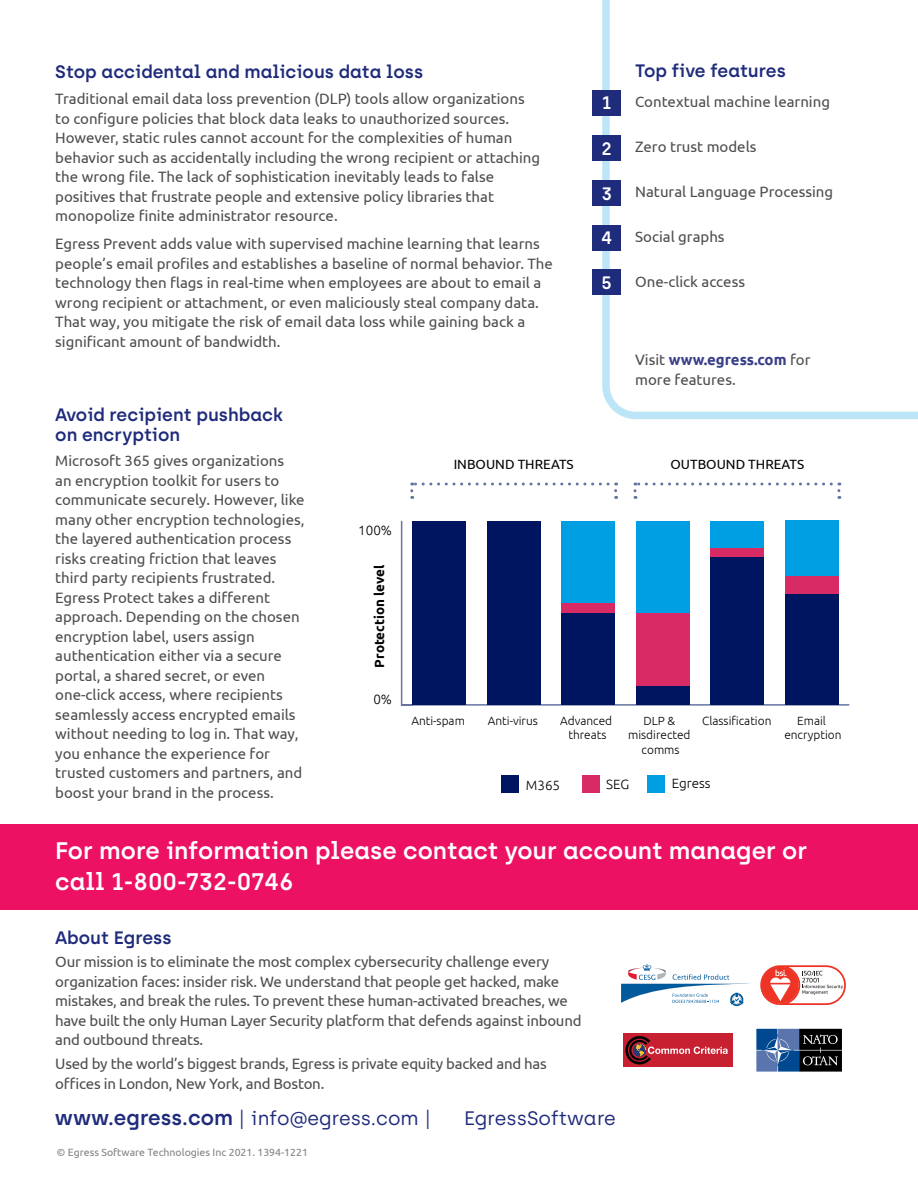
<style>
.page{position:relative;width:918px;height:1188px;background:#fff}
.page>*{position:absolute;margin:0;border:0;box-sizing:border-box;transform-origin:0 0}
.t1{font:600 24px/31.2px "Archia";color:#fff}
.t2{font:19.5px "Archia";color:#1f2b7b}
.t3{font:600 18px/19.8px "Archia";color:#1f2b7b}
.t4{font:600 18px "Archia";color:#fff}
.t5{font:15px/19.5px "Ubuntu";color:#4d4d4f}
.t6{font:13.35px "Ubuntu";color:#000}
.t7{font:300 13.35px "Ubuntu";color:#000}
.t8{font:700 13.35px "Ubuntu";color:#000}
.t9{font:300 11.85px/14.2px "Ubuntu";color:#000;text-align:center}
.t10{font:10.5px "Ubuntu";color:#808285}
.s1{font-weight:700;color:#3a4088}
.s2{font-weight:600;font-size:21px}
.s3{font-weight:300}
</style>
<div class="page">
<svg style="left:602px;top:0;width:316px;height:420px"></svg>
<div style="left:593px;top:90px;width:28px;height:26px;background:#1f2b7b"></div>
<div style="left:593px;top:135px;width:28px;height:26px;background:#1f2b7b"></div>
<div style="left:593px;top:180px;width:28px;height:26px;background:#1f2b7b"></div>
<div style="left:593px;top:225px;width:28px;height:26px;background:#1f2b7b"></div>
<div style="left:593px;top:269px;width:28px;height:26px;background:#1f2b7b"></div>
<div style="left:0;top:825px;width:918px;height:85px;background:#ed1163"></div>
<svg style="left:621px;top:964px;width:130px;height:41px"></svg>
<svg style="left:760px;top:965px;width:86px;height:40px"></svg>
<div style="left:624px;top:1033px;width:109px;height:34px;background:#c72030"></div>
<svg style="left:625px;top:1036px;width:103px;height:28px"></svg>
<svg style="left:756px;top:1029px;width:86px;height:43px;background:#324865"></svg>
<svg style="left:400px;top:520px;width:450px;height:186px"></svg>
<div style="left:561px;top:521px;width:54px;height:83px;background:#009fe3"></div>
<div style="left:636px;top:521px;width:54px;height:92px;background:#009fe3"></div>
<div style="left:711px;top:521px;width:53px;height:27px;background:#009fe3"></div>
<div style="left:785px;top:521px;width:54px;height:55px;background:#009fe3"></div>
<div style="left:561px;top:604px;width:54px;height:9px;background:#d82a64"></div>
<div style="left:636px;top:613px;width:54px;height:73px;background:#d82a64"></div>
<div style="left:711px;top:548px;width:53px;height:10px;background:#d82a64"></div>
<div style="left:785px;top:576px;width:54px;height:18px;background:#d82a64"></div>
<div style="left:412px;top:521px;width:54px;height:184px;background:#001560"></div>
<div style="left:487px;top:521px;width:53px;height:184px;background:#001560"></div>
<div style="left:561px;top:613px;width:54px;height:92px;background:#001560"></div>
<div style="left:636px;top:686px;width:54px;height:19px;background:#001560"></div>
<div style="left:711px;top:558px;width:53px;height:147px;background:#001560"></div>
<div style="left:785px;top:594px;width:54px;height:111px;background:#001560"></div>
<div style="left:647px;top:775px;width:18px;height:17px;background:#009fe3"></div>
<div style="left:582px;top:775px;width:17px;height:18px;background:#d82a64"></div>
<div style="left:501px;top:775px;width:18px;height:18px;background:#001560"></div>
<svg style="left:614px;top:483px;width:3px;height:16px"></svg>
<svg style="left:410px;top:483px;width:198px;height:16px"></svg>
<svg style="left:837px;top:483px;width:3px;height:16px"></svg>
<svg style="left:634px;top:483px;width:197px;height:16px"></svg>
<p class="t3" style="left:55px;top:62px;width:369px">Stop accidental and malicious data loss</p>
<p class="t5" style="left:55px;top:88px;width:486px">Traditional email data loss prevention (DLP) tools allow organizations to configure policies that block data leaks to unauthorized sources.<br>However, static rules cannot account for the complexities of human behavior such as accidentally including the wrong recipient or attaching the wrong file. The lack of sophistication inevitably leads to false positives that frustrate people and extensive policy libraries that monopolize finite administrator resource.</p>
<p class="t5" style="left:55px;top:233px;width:499px">Egress Prevent adds value with supervised machine learning that learns people’s email profiles and establishes a baseline of normal behavior. The technology then flags in real-time when employees are about to email a wrong recipient or attachment, or even maliciously steal company data.<br>That way, you mitigate the risk of email data loss while gaining back a significant amount of bandwidth.</p>
<p class="t4" style="left:602px;top:92px;width:11px">1</p>
<p class="t4" style="left:602px;top:138px;width:12px">2</p>
<p class="t4" style="left:601px;top:183px;width:12px">3</p>
<p class="t4" style="left:601px;top:227px;width:13px">4</p>
<p class="t4" style="left:602px;top:272px;width:12px">5</p>
<p class="t3" style="left:635px;top:61px;width:152px">Top five features</p>
<p class="t5" style="left:635px;top:91px;width:196px">Contextual machine learning</p>
<p class="t5" style="left:635px;top:136px;width:123px">Zero trust models</p>
<p class="t5" style="left:635px;top:181px;width:199px">Natural Language Processing</p>
<p class="t5" style="left:635px;top:226px;width:91px">Social graphs</p>
<p class="t5" style="left:635px;top:271px;width:111px">One-click access</p>
<p class="t5" style="left:635px;top:350px;width:177px">Visit <span class="s1">www.egress.com</span> for more features.</p>
<p class="t3" style="left:55px;top:404px;width:229px">Avoid recipient pushback on encryption</p>
<p class="t5" style="left:55px;top:451px;width:251px">Microsoft 365 gives organizations<br>an encryption toolkit for users to communicate securely. However, like many other encryption technologies, the layered authentication process risks creating friction that leaves third party recipients frustrated.<br>Egress Protect takes a different approach. Depending on the chosen encryption label, users assign authentication either via a secure portal, a shared secret, or even one-click access, where recipients seamlessly access encrypted emails without needing to log in. That way, you enhance the experience for trusted customers and partners, and boost your brand in the process.</p>
<p class="t6" style="left:454px;top:456px;width:122px">INBOUND THREATS</p>
<p class="t6" style="left:670px;top:456px;width:135px">OUTBOUND THREATS</p>
<p class="t7" style="left:358px;top:522px;width:35px">100%</p>
<p class="t8" style="left:371px;top:668px;width:104px;rotate:-90deg">Protection level</p>
<p class="t7" style="left:373px;top:691px;width:20px">0%</p>
<p class="t9" style="left:411px;top:714px;width:55px">Anti-spam</p>
<p class="t9" style="left:488px;top:714px;width:52px">Anti-virus</p>
<p class="t9" style="left:560px;top:714px;width:54px">Advanced threats</p>
<p class="t9" style="left:643px;top:714px;width:33px">DLP &amp;</p>
<p class="t9" style="left:702px;top:714px;width:71px">Classification</p>
<p class="t9" style="left:628px;top:728px;width:64px">misdirected comms</p>
<p class="t9" style="left:784px;top:714px;width:59px">Email encryption</p>
<p class="t7" style="left:526px;top:777px;width:36px">M365</p>
<p class="t7" style="left:606px;top:776px;width:24px">SEG</p>
<p class="t7" style="left:672px;top:775px;width:40px">Egress</p>
<h1 class="t1" style="left:55px;top:834px;width:753px">For more information please contact your account manager or call 1-800-732-0746</h1>
<p class="t3" style="left:55px;top:927px;width:118px">About Egress</p>
<p class="t5" style="left:55px;top:952px;width:528px">Our mission is to eliminate the most complex cybersecurity challenge every organization faces: insider risk. We understand that people get hacked, make mistakes, and break the rules. To prevent these human-activated breaches, we have built the only Human Layer Security platform that defends against inbound and outbound threats.</p>
<p class="t5" style="left:55px;top:1054px;width:493px">Used by the world’s biggest brands, Egress is private equity backed and has offices in London, New York, and Boston.</p>
<h2 class="t2" style="left:55px;top:1107px;width:377px"><span class="s2">www.egress.com</span> <span class="s3">|</span> info@egress.com <span class="s3">|</span></h2>
<h2 class="t2" style="left:464px;top:1107px;width:153px">EgressSoftware</h2>
<p class="t10" style="left:57px;top:1146px;width:253px">© Egress Software Technologies Inc 2021. 1394-1221</p>
</div>
